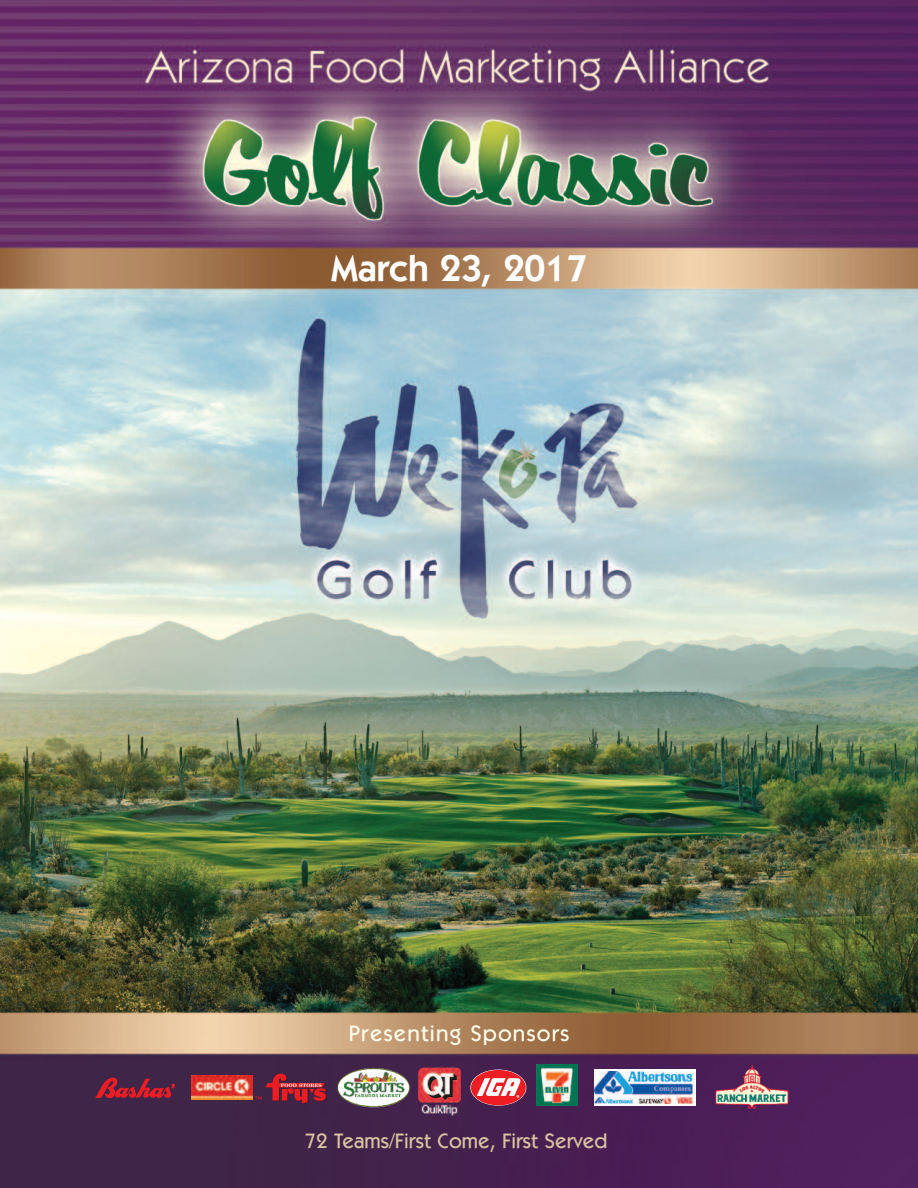
<style>
.page{position:relative;width:918px;height:1188px;background:#fff}
.page>*{position:absolute;margin:0;border:0;box-sizing:border-box;transform-origin:0 0}
.t1{font:600 37.5px "Itc Kabel";color:#fff}
.t2{font:500 22.5px "Itc Kabel";letter-spacing:.055em;color:#fffdea}
.t3{font:500 21px "Itc Kabel";color:#d9c3a0}
.t4{font:7.5px "Futura";color:#ee1d23}
</style>
<div class="page">
<img style="left:0;top:0;width:918px;height:1188px">
<svg style="left:95px;top:1078px;width:80px;height:22px;background:#802139"></svg>
<svg style="left:265px;top:1074px;width:63px;height:30px;background:#87273c"></svg>
<svg style="left:470px;top:1070px;width:56px;height:36px"></svg>
<div style="left:471px;top:1070px;width:55px;height:35px;background:#ee1d23;border-radius:50%"></div>
<svg style="left:477px;top:1078px;width:43px;height:20px"></svg>
<img style="left:192px;top:1076px;width:61px;height:24px">
<img style="left:536px;top:1064px;width:42px;height:41px">
<img style="left:356px;top:1098px;width:48px;height:10px">
<img style="left:416px;top:1067px;width:46px;height:49px">
<img style="left:715px;top:1063px;width:76px;height:46px">
<div style="left:594px;top:1069px;width:101px;height:37px;background:#fff"></div>
<img style="left:595px;top:1071px;width:99px;height:33px">
<h1 class="t1" style="left:331px;top:256px;width:257px">March 23, 2017</h1>
<p class="t4" style="left:255px;top:1096px;width:9px">™</p>
<p class="t2" style="left:349px;top:1025px;width:222px">Presenting Sponsors</p>
<p class="t3" style="left:305px;top:1133px;width:304px">72 Teams/First Come, First Served</p>
</div>
